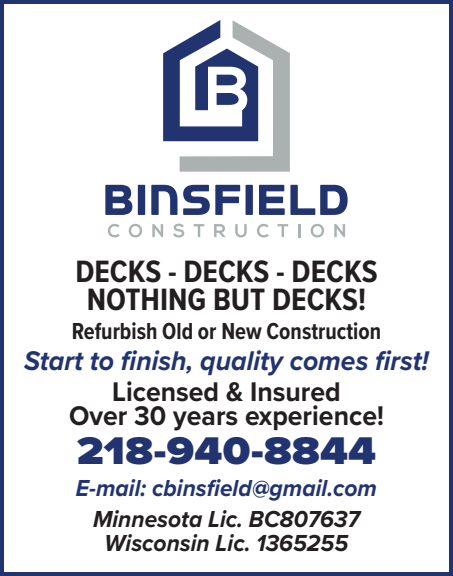
<style>
.page{position:relative;width:453px;height:576px;background:#fff}
.page>*{position:absolute;margin:0;border:0;box-sizing:border-box;transform-origin:0 0}
.t1{font:900 40px "Proxima Nova";letter-spacing:.005em;color:#22346f;scale:1.1 1}
.t2{font:700 32px/28px "Proxima Nova Cond";color:#231f20;text-align:center}
.t3{font:700 28px/24px "Proxima Nova";color:#231f20;text-align:center;scale:.95 1}
.t4{font:italic 700 28px "Proxima Nova";color:#22346f;scale:.95 1}
.t5{font:italic 700 24px/24px "Proxima Nova";color:#231f20;text-align:center;scale:.95 1}
.t6{font:700 24px "Proxima Nova Cond";color:#231f20;scale:.95 1}
.t7{font:italic 700 24px "Proxima Nova";color:#22346f;scale:.95 1}
</style>
<div class="page">
<div style="left:0;top:0;width:453px;height:576px;border:4px solid #22346f"></div>
<svg style="left:105px;top:185px;width:27px;height:30px"></svg>
<div style="left:138px;top:185px;width:7px;height:30px;background:#22346f"></div>
<svg style="left:151px;top:185px;width:26px;height:30px"></svg>
<svg style="left:183px;top:185px;width:57px;height:30px"></svg>
<div style="left:245px;top:185px;width:8px;height:30px;background:#22346f"></div>
<svg style="left:259px;top:185px;width:88px;height:30px"></svg>
<svg style="left:108px;top:224px;width:12px;height:13px"></svg>
<svg style="left:129px;top:224px;width:13px;height:13px"></svg>
<svg style="left:152px;top:224px;width:11px;height:13px"></svg>
<svg style="left:173px;top:224px;width:11px;height:13px"></svg>
<svg style="left:194px;top:224px;width:10px;height:13px"></svg>
<svg style="left:214px;top:224px;width:11px;height:13px"></svg>
<svg style="left:235px;top:224px;width:12px;height:13px"></svg>
<svg style="left:257px;top:224px;width:12px;height:13px"></svg>
<svg style="left:277px;top:224px;width:11px;height:13px"></svg>
<svg style="left:298px;top:224px;width:2px;height:13px"></svg>
<svg style="left:310px;top:224px;width:14px;height:13px"></svg>
<svg style="left:334px;top:224px;width:11px;height:13px"></svg>
<svg style="left:163px;top:44px;width:16px;height:97px;background:#2e3f77"></svg>
<svg style="left:179px;top:20px;width:111px;height:152px"></svg>
<h2 class="t2" style="left:75px;top:256px;width:304px">DECKS - DECKS - DECKS<br>NOTHING BUT DECKS!</h2>
<p class="t6" style="left:72px;top:313px;width:327px">Refurbish Old or New Construction</p>
<p class="t4" style="left:24px;top:340px;width:427px">Start to finish, quality comes first!</p>
<p class="t3" style="left:69px;top:379px;width:333px">Licensed &amp; Insured<br>Over 30 years experience!</p>
<h1 class="t1" style="left:77px;top:421px;width:274px">218-940-8844</h1>
<p class="t7" style="left:76px;top:470px;width:318px">E-mail: cbinsfield@gmail.com</p>
<p class="t5" style="left:93px;top:506px;width:282px">Minnesota Lic. BC807637<br>Wisconsin Lic. 1365255</p>
</div>
